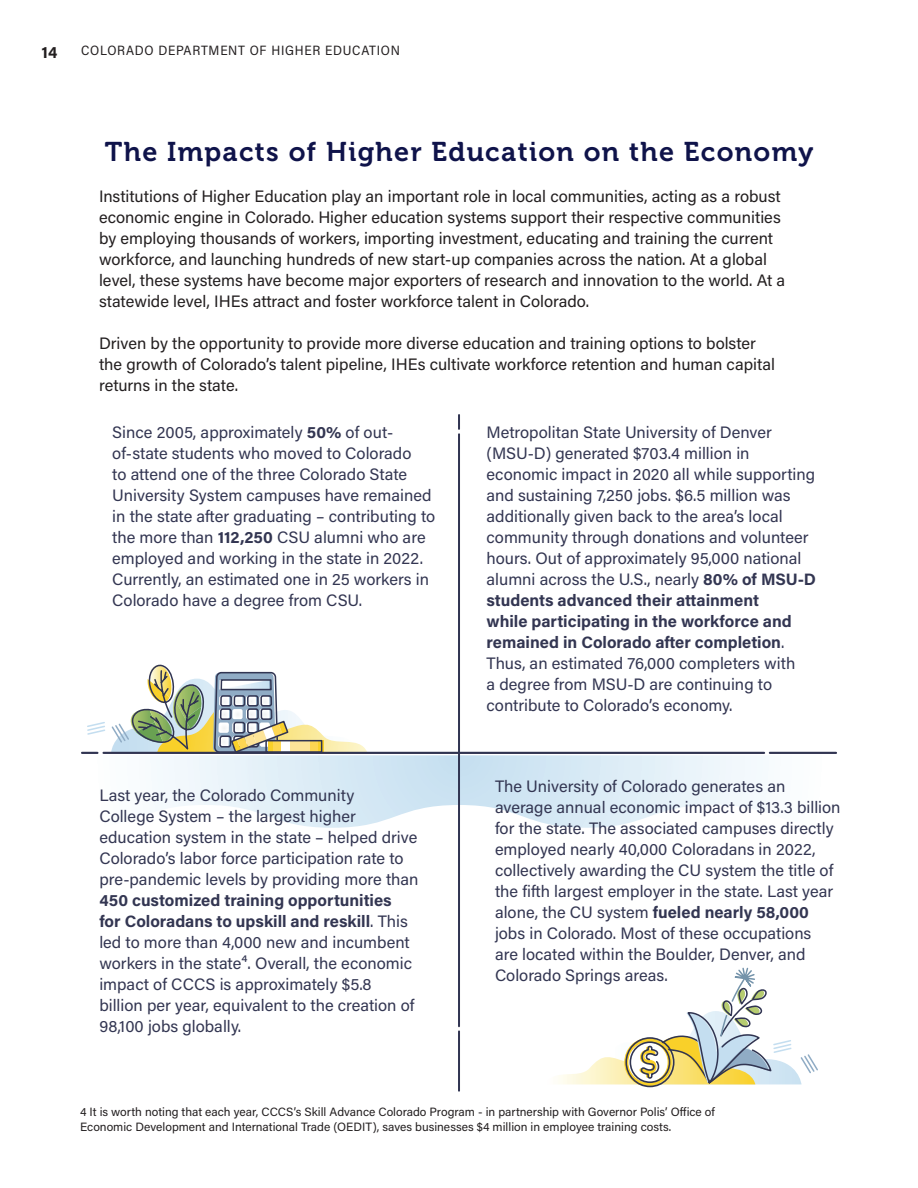
<style>
.page{position:relative;width:918px;height:1188px;background:#fff}
.page>*{position:absolute;margin:0;border:0;box-sizing:border-box;transform-origin:0 0}
.Subheads{font:27px "Museo 700";letter-spacing:.05em;color:#0f134a}
.Body_Copy{font:16.5px/21px "Acumin Pro";color:#333652}
.Body_Copy-2{font:16.5px/21px "Acumin Pro";color:#231f20}
.t1{font:700 16.5px "Acumin Pro";color:#231f20}
.t2{font:13.5px "Acumin Pro Semi Cond";letter-spacing:.055em;color:#231f20}
.Body_Copy-3{font:12px/14.4px "Acumin Pro";color:#231f20}
.s1{font-weight:700}
</style>
<div class="page">
<svg style="left:367px;top:755px;width:396px;height:73px"></svg>
<svg style="left:82px;top:664px;width:285px;height:164px"></svg>
<hr style="left:104px;top:752px;width:660px;height:2px;background:#313552">
<hr style="left:770px;top:752px;width:66px;height:2px;background:#313552">
<svg style="left:458px;top:415px;width:2px;height:14px"></svg>
<hr style="left:458px;top:434px;width:2px;height:592px;background:#313552">
<hr style="left:458px;top:1031px;width:2px;height:60px;background:#313552">
<svg style="left:558px;top:967px;width:260px;height:121px"></svg>
<p class="t1" style="left:41px;top:40px;width:17px">14</p>
<p class="t2" style="left:81px;top:41px;width:320px">COLORADO DEPARTMENT OF HIGHER EDUCATION</p>
<p class="Subheads" style="left:105px;top:137px;width:710px">The Impacts of Higher Education on the Economy</p>
<p class="Body_Copy-2" style="left:99px;top:185px;width:688px">Institutions of Higher Education play an important role in local communities, acting as a robust economic engine in Colorado. Higher education systems support their respective communities by employing thousands of workers, importing investment, educating and training the current workforce, and launching hundreds of new start-up companies across the nation. At a global level, these systems have become major exporters of research and innovation to the world. At a statewide level, IHEs attract and foster workforce talent in Colorado.</p>
<p class="Body_Copy-2" style="left:99px;top:332px;width:678px">Driven by the opportunity to provide more diverse education and training options to bolster the growth of Colorado’s talent pipeline, IHEs cultivate workforce retention and human capital returns in the state.</p>
<p class="Body_Copy" style="left:112px;top:421px;width:325px">Since 2005, approximately <span class="s1">50%</span> of out&shy;of-state students who moved to Colorado<br>to attend one of the three Colorado State University System campuses have remained in the state after graduating – contributing to the more than <span class="s1">112,250</span> CSU alumni who are employed and working in the state in 2022.<br>Currently, an estimated one in 25 workers in Colorado have a degree from CSU.</p>
<p class="Body_Copy" style="left:487px;top:421px;width:331px">Metropolitan State University of Denver (MSU-D) generated $703.4 million in economic impact in 2020 all while supporting and sustaining 7,250 jobs. $6.5 million was additionally given back to the area’s local community through donations and volunteer hours. Out of approximately 95,000 national alumni across the U.S., nearly <span class="s1">80% of MSU-D students advanced their attainment<br>while participating in the workforce and remained in Colorado after completion</span>.<br>Thus, an estimated 76,000 completers with<br>a degree from MSU-D are continuing to contribute to Colorado’s economy.</p>
<p class="Body_Copy" style="left:99px;top:784px;width:321px">Last year, the Colorado Community<br>College System – the largest higher education system in the state – helped drive Colorado’s labor force participation rate to pre-pandemic levels by providing more than <span class="s1">450 customized training opportunities<br>for Coloradans to upskill and reskill</span>. This led to more than 4,000 new and incumbent workers in the state⁴. Overall, the economic impact of CCCS is approximately $5.8 billion per year, equivalent to the creation of 98,100 jobs globally.</p>
<p class="Body_Copy" style="left:495px;top:775px;width:347px">The University of Colorado generates an average annual economic impact of $13.3 billion for the state. The associated campuses directly employed nearly 40,000 Coloradans in 2022, collectively awarding the CU system the title of the fifth largest employer in the state. Last year alone, the CU system <span class="s1">fueled nearly 58,000 </span>jobs in Colorado. Most of these occupations<br>are located within the Boulder, Denver, and Colorado Springs areas.</p>
<p class="Body_Copy-3" style="left:80px;top:1104px;width:636px">4 It is worth noting that each year, CCCS’s Skill Advance Colorado Program - in partnership with Governor Polis’ Office of<br>Economic Development and International Trade (OEDIT), saves businesses $4 million in employee training costs.</p>
</div>
